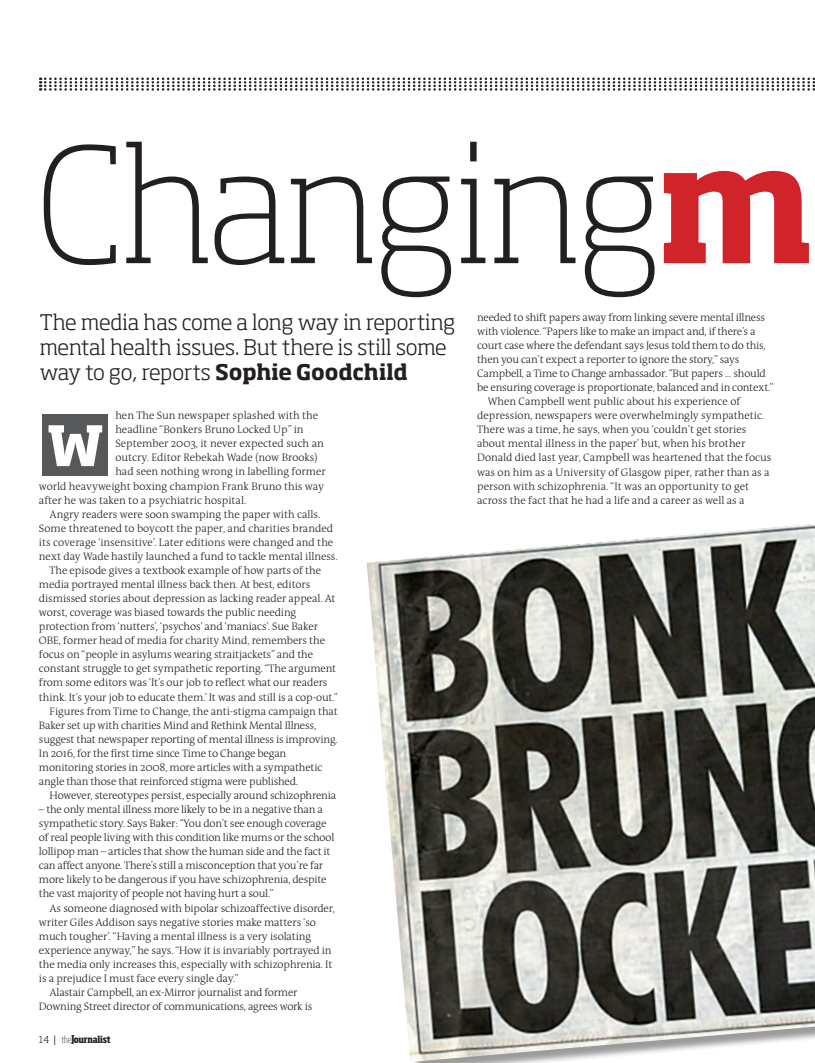
<style>
.page{position:relative;width:815px;height:1063px;background:#fff}
.page>*{position:absolute;margin:0;border:0;box-sizing:border-box;transform-origin:0 0}
.t1{font:200 157.5px "Soho Pro";letter-spacing:-.03em;color:#231f20}
.t2{font:700 55px "Soho Pro";color:#fff}
.t3{font:300 21.25px/25px "Soho Pro";letter-spacing:-.01em;color:#231f20}
.t4{font:300 11px/14.1px "The Antiqua B3";letter-spacing:-.01em;color:#231f20}
.t5{font:800 condensed 9.38px "Soho Pro";letter-spacing:-.025em;color:#231f20}
.s1{font-weight:700;color:#d1232a}
.s2{font-weight:700}
.s3{font-weight:300;font-stretch:normal}
.s4{font-family:"The Antiqua B6";font-weight:600;font-stretch:normal}
.s5{font-weight:200}
</style>
<div class="page">
<div style="left:43px;top:414px;width:65px;height:61px;background:#57585a"></div>
<svg style="left:40px;top:78px;width:775px;height:13px"></svg>
<img style="left:367px;top:524px;width:448px;height:538px">
<h1 class="t1" style="left:35px;top:83px;width:781px">Changing<span class="s1">m</span></h1>
<h3 class="t3" style="left:40px;top:308px;width:417px">The media has come a long way in reporting mental health issues. But there is still some way to go, reports <span class="s2">Sophie Goodchild</span></h3>
<p class="t4" style="left:115px;top:409px;width:204px">hen The Sun newspaper splashed with the</p>
<p class="t4" style="left:115px;top:423px;width:190px">headline “Bonkers Bruno Locked Up” in</p>
<p class="t4" style="left:115px;top:437px;width:210px">September 2003, it never expected such an</p>
<p class="t4" style="left:115px;top:451px;width:204px">outcry. Editor Rebekah Wade (now Brooks)</p>
<p class="t4" style="left:115px;top:465px;width:212px">had seen nothing wrong in labelling former</p>
<p class="t4" style="left:39px;top:479px;width:287px">world heavyweight boxing champion Frank Bruno this way</p>
<p class="t4" style="left:39px;top:493px;width:209px">after he was taken to a psychiatric hospital.</p>
<p class="t4" style="left:50px;top:507px;width:272px">Angry readers were soon swamping the paper with calls.</p>
<p class="t4" style="left:39px;top:521px;width:296px">Some threatened to boycott the paper, and charities branded</p>
<p class="t4" style="left:39px;top:536px;width:296px">its coverage ‘insensitive’. Later editions were changed and the</p>
<p class="t4" style="left:39px;top:550px;width:300px">next day Wade hastily launched a fund to tackle mental illness.</p>
<p class="t4" style="left:50px;top:564px;width:273px">The episode gives a textbook example of how parts of the</p>
<p class="t4" style="left:39px;top:578px;width:273px">media portrayed mental illness back then. At best, editors</p>
<p class="t4" style="left:39px;top:592px;width:298px">dismissed stories about depression as lacking reader appeal. At</p>
<p class="t4" style="left:39px;top:606px;width:259px">worst, coverage was biased towards the public needing</p>
<p class="t4" style="left:39px;top:620px;width:281px">protection from ‘nutters’, ‘psychos’ and ‘maniacs’. Sue Baker</p>
<p class="t4" style="left:39px;top:634px;width:288px">OBE, former head of media for charity Mind, remembers the</p>
<p class="t4" style="left:39px;top:648px;width:276px">focus on “people in asylums wearing straitjackets” and the</p>
<p class="t4" style="left:39px;top:662px;width:299px">constant struggle to get sympathetic reporting. “The argument</p>
<p class="t4" style="left:39px;top:676px;width:290px">from some editors was ‘It’s our job to reflect what our readers</p>
<p class="t4" style="left:39px;top:690px;width:301px">think. It’s your job to educate them.’ It was and still is a cop-out.”</p>
<p class="t4" style="left:50px;top:704px;width:290px">Figures from Time to Change, the anti-stigma campaign that</p>
<p class="t4" style="left:39px;top:718px;width:279px">Baker set up with charities Mind and Rethink Mental Illness,</p>
<p class="t4" style="left:39px;top:732px;width:300px">suggest that newspaper reporting of mental illness is improving.</p>
<p class="t4" style="left:39px;top:746px;width:249px">In 2016, for the first time since Time to Change began</p>
<p class="t4" style="left:39px;top:761px;width:285px">monitoring stories in 2008, more articles with a sympathetic</p>
<p class="t4" style="left:39px;top:775px;width:261px">angle than those that reinforced stigma were published.</p>
<p class="t4" style="left:50px;top:789px;width:288px">However, stereotypes persist, especially around schizophrenia</p>
<p class="t4" style="left:39px;top:803px;width:297px">– the only mental illness more likely to be in a negative than a sympathetic story. Says Baker: “You don’t see enough coverage of real people living with this condition like mums or the school lollipop man – articles that show the human side and the fact it can affect anyone. There’s still a misconception that you’re far more likely to be dangerous if you have schizophrenia, despite the vast majority of people not having hurt a soul.”</p>
<p class="t4" style="left:50px;top:901px;width:287px">As someone diagnosed with bipolar schizoaffective disorder,</p>
<p class="t4" style="left:39px;top:915px;width:278px">writer Giles Addison says negative stories make matters ‘so</p>
<p class="t4" style="left:39px;top:929px;width:274px">much tougher’. “Having a mental illness is a very isolating</p>
<p class="t4" style="left:39px;top:943px;width:294px">experience anyway,” he says. “How it is invariably portrayed in</p>
<p class="t4" style="left:39px;top:957px;width:295px">the media only increases this, especially with schizophrenia. It</p>
<p class="t4" style="left:39px;top:972px;width:201px">is a prejudice I must face every single day.”</p>
<p class="t4" style="left:50px;top:986px;width:249px">Alastair Campbell, an ex-Mirror journalist and former</p>
<p class="t4" style="left:39px;top:1000px;width:275px">Downing Street director of communications, agrees work is</p>
<h2 class="t2" style="left:47px;top:406px;width:59px">W</h2>
<p class="t5" style="left:39px;top:1033px;width:73px"><span class="s3">14</span> <span class="s4">|</span> <span class="s5">the</span>Journalist</p>
<p class="t4" style="left:477px;top:310px;width:289px">needed to shift papers away from linking severe mental illness</p>
<p class="t4" style="left:477px;top:325px;width:280px">with violence. “Papers like to make an impact and, if there’s a</p>
<p class="t4" style="left:477px;top:339px;width:290px">court case where the defendant says Jesus told them to do this,</p>
<p class="t4" style="left:477px;top:353px;width:264px">then you can’t expect a reporter to ignore the story,” says</p>
<p class="t4" style="left:477px;top:367px;width:290px">Campbell, a Time to Change ambassador. “But papers … should</p>
<p class="t4" style="left:477px;top:381px;width:298px">be ensuring coverage is proportionate, balanced and in context.”</p>
<p class="t4" style="left:488px;top:395px;width:254px">When Campbell went public about his experience of</p>
<p class="t4" style="left:477px;top:409px;width:289px">depression, newspapers were overwhelmingly sympathetic.</p>
<p class="t4" style="left:477px;top:423px;width:271px">There was a time, he says, when you ‘couldn’t get stories</p>
<p class="t4" style="left:477px;top:437px;width:270px">about mental illness in the paper’ but, when his brother</p>
<p class="t4" style="left:477px;top:451px;width:296px">Donald died last year, Campbell was heartened that the focus</p>
<p class="t4" style="left:477px;top:465px;width:294px">was on him as a University of Glasgow piper, rather than as a</p>
<p class="t4" style="left:477px;top:479px;width:274px">person with schizophrenia. “It was an opportunity to get</p>
<p class="t4" style="left:477px;top:493px;width:269px">across the fact that he had a life and a career as well as a</p>
</div>
